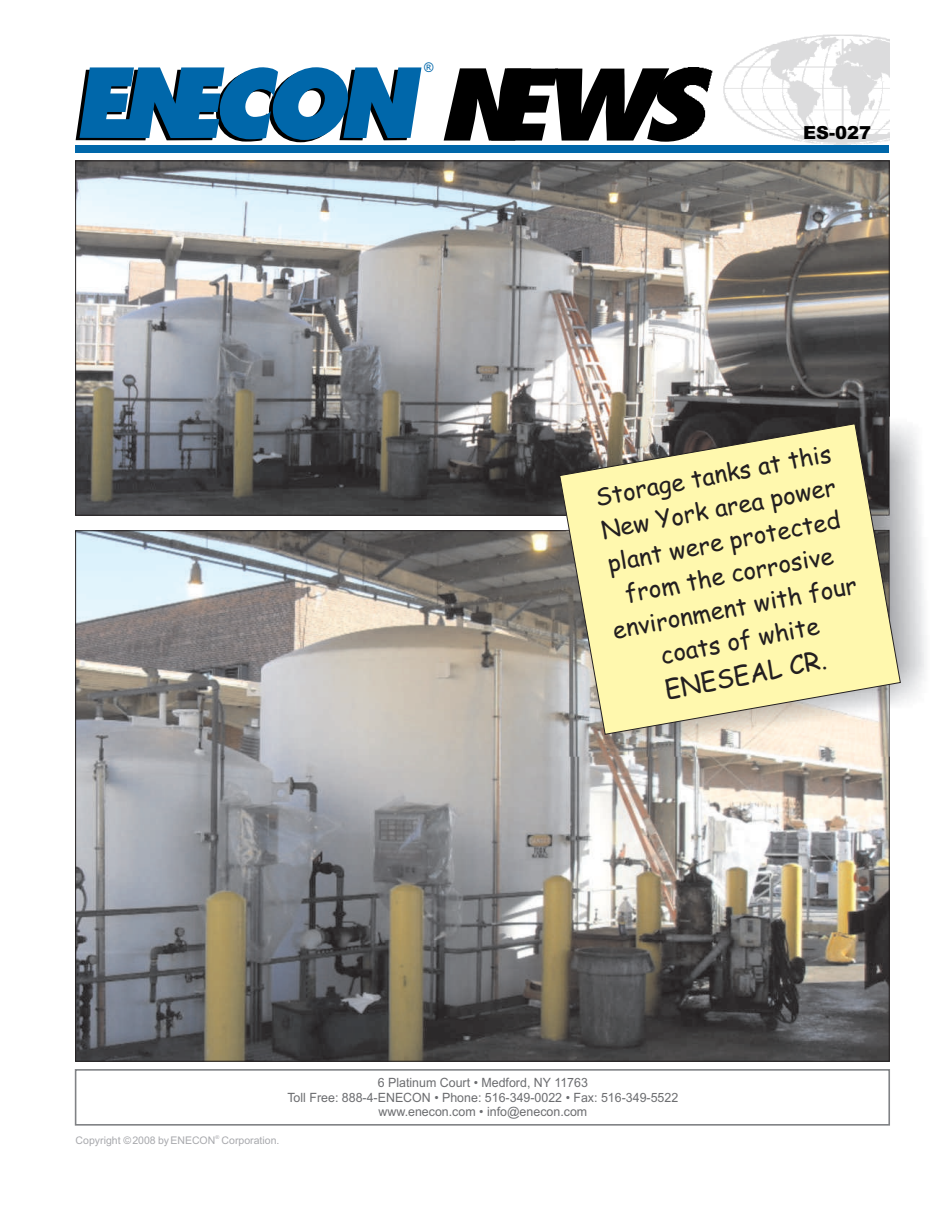
<style>
.page{position:relative;width:945px;height:1215px;background:#fff}
.page>*{position:absolute;margin:0;border:0;box-sizing:border-box;transform-origin:0 0}
.t1{font:italic 800 95.4px "Fujiyama";color:#000;scale:1.41 1}
.t2{font:25.5px "Comic Sans MS";color:#231f20}
.t3{font:24px/33.5px "Comic Sans MS";color:#231f20;text-align:center}
.t4{font:italic 900 18px "Arial";color:#000}
.t5{font:13.35px "Arial";color:#0067aa;scale:.95 1}
.t6{font:12.75px/14.2px "Arial";color:#6c6d70;text-align:center}
.t7{font:10.5px "Arial";color:#a8a9ad}
.t8{font:5.25px "Arial";color:#a8a9ad}
.s1{font-size:24px}
</style>
<div class="page">
<img style="left:683px;top:34px;width:206px;height:127px">
<div style="left:76px;top:145px;width:813px;height:8px;background:#0067aa"></div>
<svg style="left:76px;top:67px;width:346px;height:75px"></svg>
<div style="left:75px;top:1069px;width:815px;height:57px;border:2px solid #808285"></div>
<img style="left:77px;top:163px;width:810px;height:350px">
<img style="left:77px;top:533px;width:810px;height:526px">
<img style="left:533px;top:417px;width:393px;height:340px">
<svg style="left:559px;top:423px;width:342px;height:312px;background:#e1dba3"></svg>
<p class="t5" style="left:424px;top:63px;width:11px">®</p>
<h1 class="t1" style="left:436px;top:64px;width:192px">NEWS</h1>
<h3 class="t4" style="left:803px;top:126px;width:70px">ES-027</h3>
<h3 class="t3" style="left:585px;top:486px;width:249px;rotate:-11deg">Storage tanks at this<br>New York area power plant were protected from the corrosive environment with four coats of white</h3>
<h2 class="t2" style="left:663px;top:679px;width:165px;rotate:-11deg">ENESEAL CR<span class="s1">.</span></h2>
<p class="t8" style="left:215px;top:1135px;width:5px">®</p>
<p class="t7" style="left:76px;top:1137px;width:205px">Copyright ©2008 by ENECON Corporation.</p>
<p class="t6" style="left:287px;top:1077px;width:392px">6 Platinum Court • Medford, NY 11763<br>Toll Free: 888-4-ENECON • Phone: 516-349-0022 • Fax: 516-349-5522 www.enecon.com • info@enecon.com</p>
</div>
